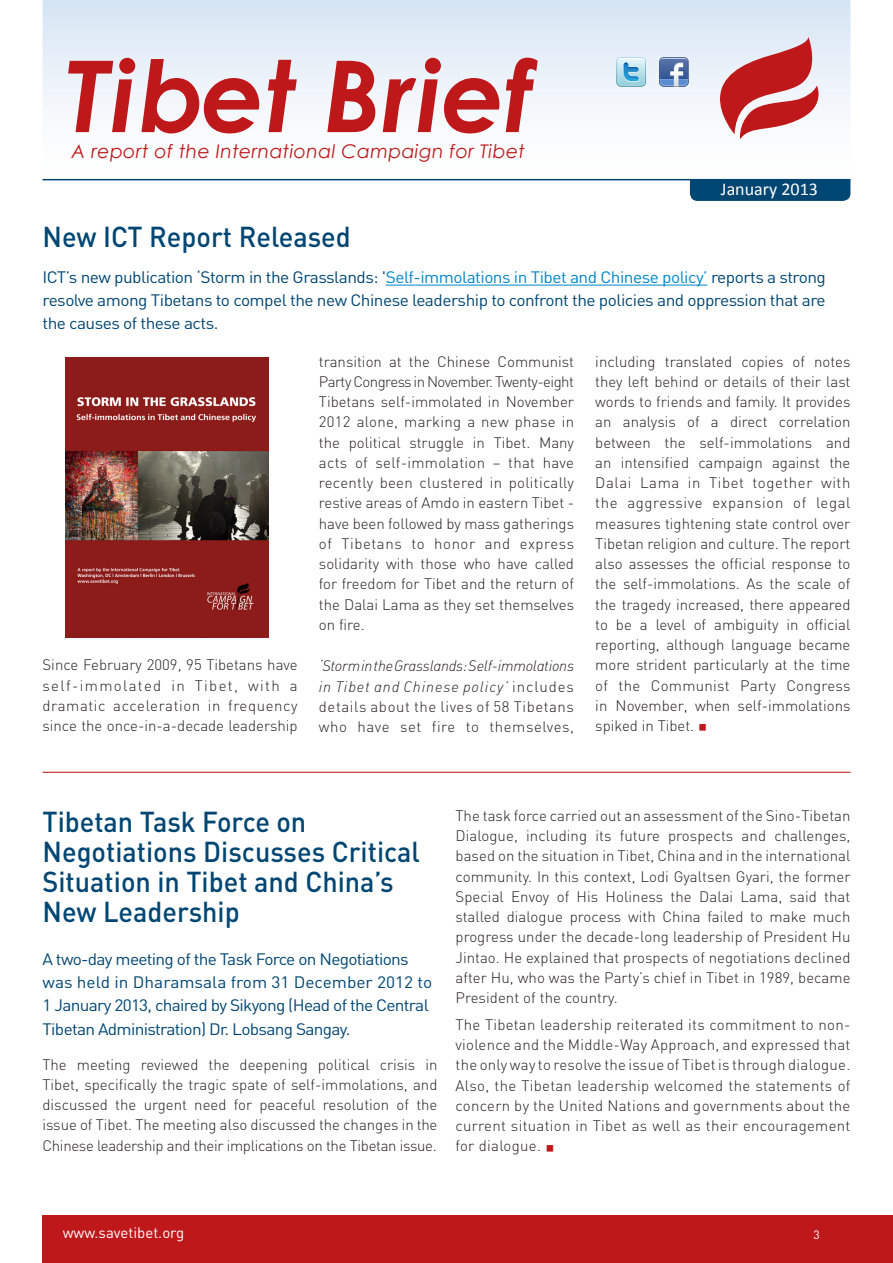
<style>
.page{position:relative;width:893px;height:1263px;background:#fff}
.page>*{position:absolute;margin:0;border:0;box-sizing:border-box;transform-origin:0 0}
.t1{font:italic 700 99.3px "Century Gothic";letter-spacing:.02em;color:#bf181b}
._01_-_Titre{font:500 28.5px/30px "DIN";color:#004673;scale:.95 1}
.t2{font:italic 18.9px "Century Gothic";letter-spacing:.02em;color:#bf181b}
.t3{font:18px "Calibri";color:#fff}
._01_-_Titre-2{font:16.35px/23.2px "DIN";letter-spacing:-.04em;color:#004673;scale:1.05 1}
._03_-_Texte_courante{font:300 15px/20.2px "DIN";color:#231f20;text-align:justify}
.t4{font:15px "DIN";color:#fff}
.t5{font:12px "DIN";color:#fff}
.s1{color:#0086cc}
.s2{font-family:"DIN Light Italic Alt";font-weight:400}
.s3{font-family:"Minion Pro";font-weight:400;font-size:22.5px;color:#bf181b}
</style>
<div class="page">
<svg style="left:43px;top:0;width:807px;height:179px"></svg>
<hr style="left:43px;top:179px;width:807px;height:1px;background:#004673">
<div style="left:690px;top:180px;width:160px;height:21px;background:#004673"></div>
<div style="left:43px;top:1215px;width:850px;height:48px;background:#bf181b"></div>
<svg style="left:659px;top:57px;width:30px;height:30px"></svg>
<svg style="left:616px;top:57px;width:30px;height:30px"></svg>
<svg style="left:719px;top:37px;width:107px;height:102px"></svg>
<hr style="left:386px;top:285px;width:321px;height:1px;background:#0086cc">
<img style="left:66px;top:357px;width:203px;height:281px">
<hr style="left:43px;top:772px;width:807px;height:1px;background:#bf181b">
<h1 class="t1" style="left:66px;top:32px;width:468px">Tibet Brief</h1>
<p class="t2" style="left:72px;top:140px;width:455px">A report of the International Campaign for Tibet</p>
<p class="t3" style="left:721px;top:178px;width:98px">January 2013</p>
<p class="_01_-_Titre" style="left:43px;top:221px;width:326px">New ICT Report Released</p>
<p class="_01_-_Titre-2" style="left:43px;top:265px;width:748px;text-align:justify">ICT’s new publication ‘Storm in the Grasslands: '<span class="s1">Self-immolations in Tibet and Chinese policy’</span> reports a strong resolve among Tibetans to compel the new Chinese leadership to confront the policies and oppression that are the causes of these acts.</p>
<p class="_03_-_Texte_courante" style="left:43px;top:655px;width:257px">Since February 2009, 95 Tibetans have self-immolated in Tibet, with a dramatic acceleration in frequency since the once-in-a-decade leadership</p>
<p class="_03_-_Texte_courante" style="left:319px;top:351px;width:257px">transition at the Chinese Communist Party Congress in November. Twenty-eight Tibetans self-immolated in November 2012 alone, marking a new phase in the political struggle in Tibet. Many acts of self-immolation – that have recently been clustered in politically restive areas of Amdo in eastern Tibet - have been followed by mass gatherings of Tibetans to honor and express solidarity with those who have called for freedom for Tibet and the return of the Dalai Lama as they set themselves on fire.</p>
<p class="_03_-_Texte_courante" style="left:319px;top:656px;width:257px"><span class="s2">‘Storm in the Grasslands: Self-immolations in Tibet and Chinese policy’</span> includes details about the lives of 58 Tibetans who have set fire to themselves,</p>
<p class="_03_-_Texte_courante" style="left:595px;top:351px;width:257px">including translated copies of notes they left behind or details of their last words to friends and family. It provides an analysis of a direct correlation between the self-immolations and an intensified campaign against the Dalai Lama in Tibet together with the aggressive expansion of legal measures tightening state control over Tibetan religion and culture. The report also assesses the official response to the self-immolations. As the scale of the tragedy increased, there appeared to be a level of ambiguity in official reporting, although language became more strident particularly at the time of the Communist Party Congress in November, when self-immolations spiked in Tibet. <span class="s3">■</span></p>
<p class="_01_-_Titre" style="left:43px;top:806px;width:399px">Tibetan Task Force on<br>Negotiations Discusses Critical<br>Situation in Tibet and China’s<br>New Leadership</p>
<p class="_01_-_Titre-2" style="left:43px;top:947px;width:373px">A two-day meeting of the Task Force on Negotiations was held in Dharamsala from 31 December 2012 to 1 January 2013, chaired by Sikyong (Head of the Central Tibetan Administration) Dr. Lobsang Sangay.</p>
<p class="_03_-_Texte_courante" style="left:43px;top:1054px;width:396px">The meeting reviewed the deepening political crisis in Tibet, specifically the tragic spate of self-immolations, and discussed the urgent need for peaceful resolution of the issue of Tibet. The meeting also discussed the changes in the Chinese leadership and their implications on the Tibetan issue.</p>
<p class="_03_-_Texte_courante" style="left:455px;top:805px;width:396px">The task force carried out an assessment of the Sino-Tibetan Dialogue, including its future prospects and challenges, based on the situation in Tibet, China and in the international community. In this context, Lodi Gyaltsen Gyari, the former Special Envoy of His Holiness the Dalai Lama, said that stalled dialogue process with China failed to make much progress under the decade-long leadership of President Hu Jintao. He explained that prospects of negotiations declined after Hu, who was the Party’s chief in Tibet in 1989, became President of the country.</p>
<p class="_03_-_Texte_courante" style="left:455px;top:1014px;width:396px">The Tibetan leadership reiterated its commitment to non&shy;violence and the Middle-Way Approach, and expressed that the only way to resolve the issue of Tibet is through dialogue.<br>Also, the Tibetan leadership welcomed the statements of concern by the United Nations and governments about the current situation in Tibet as well as their encouragement for dialogue. <span class="s3">■</span></p>
<p class="t4" style="left:63px;top:1223px;width:123px">www.savetibet.org</p>
<p class="t5" style="left:813px;top:1227px;width:8px">3</p>
</div>
